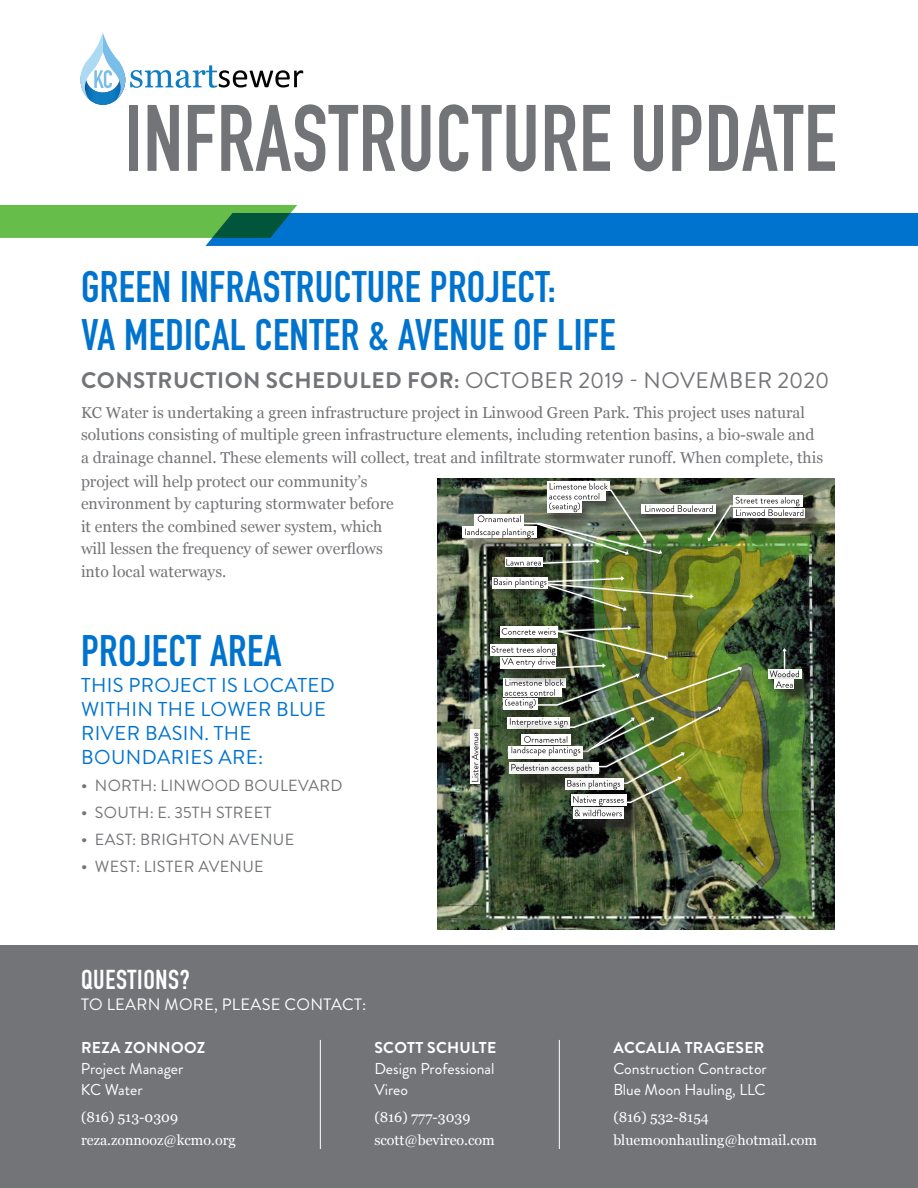
<style>
.page{position:relative;width:918px;height:1188px;background:#fff}
.page>*{position:absolute;margin:0;border:0;box-sizing:border-box;transform-origin:0 0}
.t1{font:92.55px "DIN Engschrift Std";letter-spacing:.01em;color:#727477;scale:.95 1}
.t2{font:43.5px/48px "DIN Engschrift Std";letter-spacing:.01em;color:#0073ce}
.t3{font:27px "DIN Engschrift Std";letter-spacing:.025em;color:#fff}
.t4{font:700 22.5px "Brandon Grotesque";letter-spacing:.02em;color:#727477}
.t5{font:20.1px/24.2px "Brandon Grotesque";letter-spacing:.02em;color:#0073ce}
.t6{font:16.5px "Brandon Grotesque";letter-spacing:.02em;color:#fff}
.t7{font:16.2px/27px "Brandon Grotesque";letter-spacing:.02em;color:#727477}
.t8{font:16.2px/27px "Georgia";color:#727477;text-align:justify}
.t9{font:15.75px/22.5px "Georgia";color:#727477}
.t10{font:15.75px/21px "Brandon Grotesque";color:#fff}
.t11{font:14.25px/22.5px "Georgia";color:#fff}
.s1{font-weight:400}
.s2{font-weight:700}
</style>
<div class="page">
<svg style="left:80px;top:32px;width:223px;height:73px"></svg>
<div style="left:0;top:945px;width:918px;height:243px;background:#727477"></div>
<hr style="left:320px;top:1040px;width:1px;height:109px;background:#fff">
<hr style="left:559px;top:1040px;width:1px;height:109px;background:#fff">
<img style="left:437px;top:479px;width:398px;height:450px">
<div style="left:462px;top:527px;width:75px;height:11px;background:#fff"></div>
<div style="left:573px;top:797px;width:72px;height:40px;background:#231f20;opacity:.75"></div>
<svg style="left:573px;top:816px;width:51px;height:2px"></svg>
<div style="left:467px;top:726px;width:23px;height:69px;background:#231f20;opacity:.36"></div>
<div style="left:464px;top:725px;width:22px;height:65px;background:#231f20;opacity:.24"></div>
<svg style="left:472px;top:733px;width:6px;height:49px"></svg>
<div style="left:497px;top:549px;width:54px;height:26px;background:#231f20;opacity:.24"></div>
<div style="left:502px;top:554px;width:52px;height:23px;background:#231f20;opacity:.36"></div>
<div style="left:505px;top:558px;width:38px;height:9px;background:#fff"></div>
<div style="left:484px;top:569px;width:72px;height:28px;background:#231f20;opacity:.24"></div>
<div style="left:489px;top:574px;width:70px;height:26px;background:#231f20;opacity:.36"></div>
<svg style="left:492px;top:577px;width:2px;height:12px"></svg>
<div style="left:492px;top:618px;width:73px;height:28px;background:#231f20;opacity:.24"></div>
<div style="left:497px;top:623px;width:71px;height:26px;background:#231f20;opacity:.36"></div>
<div style="left:544px;top:478px;width:79px;height:48px;background:#231f20;opacity:.42"></div>
<div style="left:547px;top:482px;width:63px;height:9px;background:#fff"></div>
<div style="left:736px;top:498px;width:88px;height:38px;background:#231f20;opacity:.48"></div>
<div style="left:730px;top:505px;width:86px;height:23px;background:#231f20;opacity:.36"></div>
<svg style="left:803px;top:508px;width:2px;height:9px"></svg>
<div style="left:490px;top:645px;width:67px;height:11px;background:#fff"></div>
<img style="left:494px;top:576px;width:200px;height:35px">
<img style="left:465px;top:483px;width:338px;height:83px">
<div style="left:770px;top:672px;width:50px;height:35px;background:#231f20;opacity:.75"></div>
<div style="left:760px;top:661px;width:49px;height:26px;background:#231f20;opacity:.24"></div>
<div style="left:766px;top:672px;width:36px;height:25px;background:#231f20;opacity:.24"></div>
<div style="left:774px;top:680px;width:20px;height:9px;background:#fff"></div>
<div style="left:763px;top:663px;width:44px;height:22px;background:#231f20;opacity:.24"></div>
<svg style="left:770px;top:648px;width:29px;height:40px"></svg>
<img style="left:491px;top:626px;width:251px;height:190px">
<svg style="left:0;top:205px;width:918px;height:41px"></svg>
<h1 class="t1" style="left:125px;top:84px;width:751px">INFRASTRUCTURE UPDATE</h1>
<h2 class="t2" style="left:81px;top:264px;width:536px">GREEN INFRASTRUCTURE PROJECT:<br>VA MEDICAL CENTER &amp; AVENUE OF LIFE</h2>
<p class="t4" style="left:81px;top:365px;width:750px">CONSTRUCTION SCHEDULED FOR: <span class="s1">OCTOBER 2019 - NOVEMBER 2020</span></p>
<p class="t9" style="left:81px;top:400px;width:744px">KC Water is undertaking a green infrastructure project in Linwood Green Park. This project uses natural solutions consisting of multiple green infrastructure elements, including retention basins, a bio-swale and a drainage channel. These elements will collect, treat and infiltrate stormwater runoff. When complete, this</p>
<p class="t9" style="left:81px;top:470px;width:314px">project will help protect our community’s environment by capturing stormwater before it enters the combined sewer system, which will lessen the frequency of sewer overflows into local waterways.</p>
<h3 class="t2" style="left:81px;top:627px;width:202px">PROJECT AREA</h3>
<p class="t5" style="left:81px;top:673px;width:255px">THIS PROJECT IS LOCATED<br>WITHIN THE LOWER BLUE<br>RIVER BASIN. THE<br>BOUNDARIES ARE:</p>
<p class="t7" style="left:95px;top:772px;width:249px">NORTH: LINWOOD BOULEVARD<br>SOUTH: E. 35TH STREET<br>EAST: BRIGHTON AVENUE<br>WEST: LISTER AVENUE</p>
<p class="t8" style="left:81px;top:772px;width:8px">• • • •</p>
<h3 class="t3" style="left:81px;top:964px;width:110px">QUESTIONS?</h3>
<p class="t6" style="left:81px;top:993px;width:287px">TO LEARN MORE, PLEASE CONTACT:</p>
<p class="t10" style="left:81px;top:1037px;width:126px"><span class="s2">REZA ZONNOOZ<br></span>Project Manager<br>KC Water</p>
<p class="t11" style="left:81px;top:1105px;width:156px">(816) 513-0309 reza.zonnooz@kcmo.org</p>
<p class="t10" style="left:374px;top:1037px;width:124px;text-align:justify"><span class="s2">SCOTT SCHULTE </span>Design Professional Vireo</p>
<p class="t11" style="left:374px;top:1105px;width:122px">(816) 777-3039 scott@bevireo.com</p>
<p class="t10" style="left:613px;top:1037px;width:155px"><span class="s2">ACCALIA TRAGESER<br></span>Construction Contractor<br>Blue Moon Hauling, LLC</p>
<p class="t11" style="left:613px;top:1105px;width:205px">(816) 532-8154 bluemoonhauling@hotmail.com</p>
</div>
